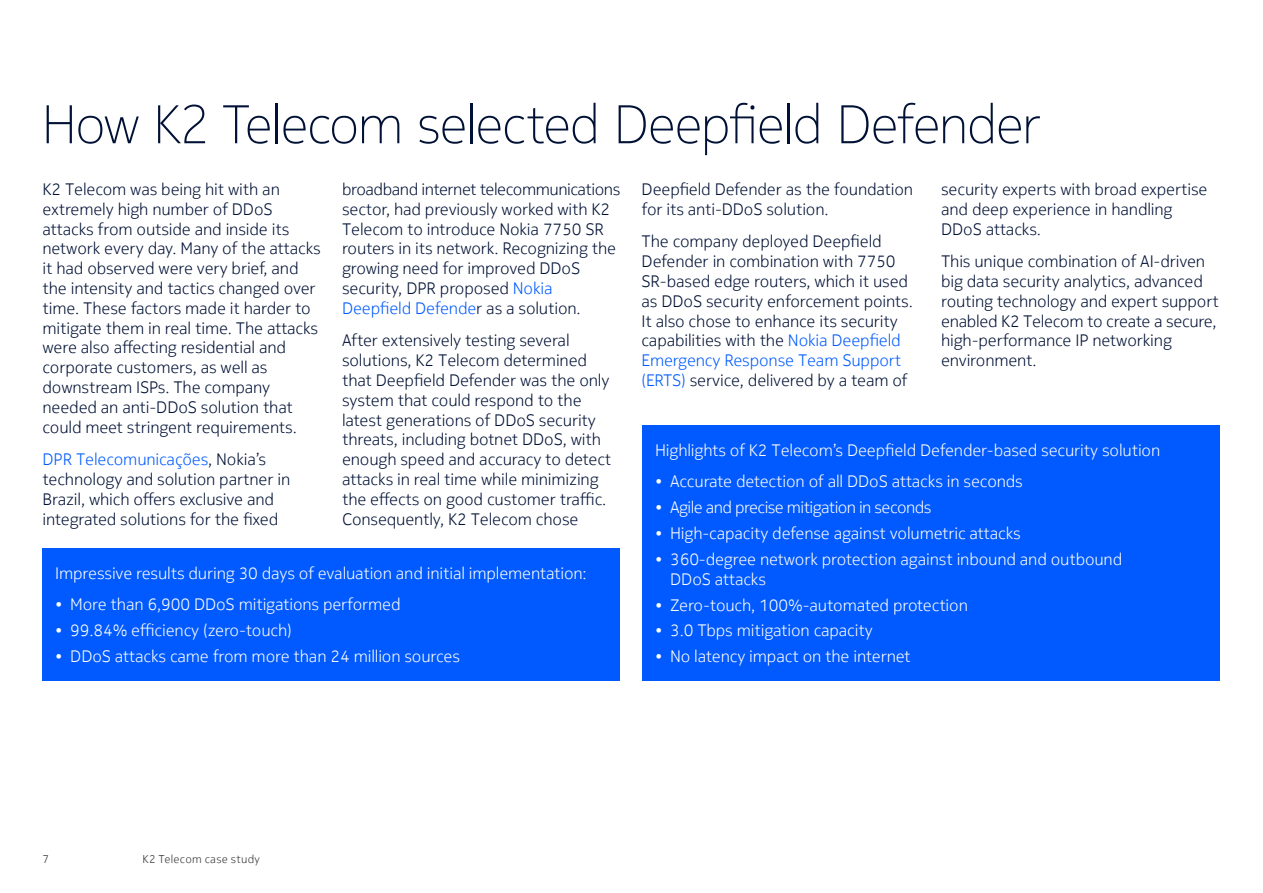
<style>
.page{position:relative;width:1263px;height:893px;background:#fff}
.page>*{position:absolute;margin:0;border:0;box-sizing:border-box;transform-origin:0 0}
.t1{font:200 54px "Nokia Pure Headline";letter-spacing:-.01em;color:#001135}
.t2{font:300 16.5px/19.8px "Nokia Pure Text";letter-spacing:-.01em;color:#001135}
.t3{font:300 16.5px/19.8px "Nokia Pure Text";letter-spacing:-.01em;color:#fff}
.t4{font:300 16.5px "Nokia Pure Text";letter-spacing:-.035em;color:#fff}
.t5{font:300 11.25px "Nokia Pure Text";letter-spacing:.025em;color:#333}
.s1{color:#005aff}
</style>
<div class="page">
<div style="left:43px;top:548px;width:577px;height:132px;background:#005aff"></div>
<div style="left:642px;top:425px;width:578px;height:255px;background:#005aff"></div>
<h1 class="t1" style="left:43px;top:91px;width:999px">How K2 Telecom selected Deepfield Defender</h1>
<p class="t2" style="left:43px;top:179px;width:280px">K2 Telecom was being hit with an extremely high number of DDoS attacks from outside and inside its network every day. Many of the attacks it had observed were very brief, and the intensity and tactics changed over time. These factors made it harder to mitigate them in real time. The attacks were also affecting residential and corporate customers, as well as downstream ISPs. The company needed an anti-DDoS solution that could meet stringent requirements.</p>
<p class="t2" style="left:43px;top:449px;width:249px"><span class="s1">DPR Telecomunicações</span>, Nokia’s technology and solution partner in Brazil, which offers exclusive and integrated solutions for the fixed</p>
<p class="t2" style="left:342px;top:179px;width:280px">broadband internet telecommunications sector, had previously worked with K2<br>Telecom to introduce Nokia 7750 SR routers in its network. Recognizing the growing need for improved DDoS security, DPR proposed <span class="s1">Nokia Deepfield Defende</span>r as a solution.</p>
<p class="t2" style="left:342px;top:331px;width:271px">After extensively testing several solutions, K2 Telecom determined that Deepfield Defender was the only system that could respond to the latest generations of DDoS security threats, including botnet DDoS, with enough speed and accuracy to detect attacks in real time while minimizing the effects on good customer traffic.<br>Consequently, K2 Telecom chose</p>
<p class="t3" style="left:55px;top:563px;width:533px">Impressive results during 30 days of evaluation and initial implementation:</p>
<p class="t3" style="left:55px;top:594px;width:347px">• More than 6,900 DDoS mitigations performed</p>
<p class="t3" style="left:55px;top:620px;width:238px">• 99.84% efficiency (zero-touch)</p>
<p class="t3" style="left:55px;top:646px;width:406px">• DDoS attacks came from more than 24 million sources</p>
<p class="t2" style="left:642px;top:179px;width:273px">Deepfield Defender as the foundation for its anti-DDoS solution.</p>
<p class="t2" style="left:642px;top:232px;width:273px">The company deployed Deepfield Defender in combination with 7750<br>SR-based edge routers, which it used as DDoS security enforcement points.<br>It also chose to enhance its security capabilities with the <span class="s1">Nokia Deepfield Emergency Response Team Support (ERTS)</span> service, delivered by a team of</p>
<p class="t2" style="left:941px;top:179px;width:268px">security experts with broad expertise and deep experience in handling<br>DDoS attacks.</p>
<p class="t2" style="left:941px;top:251px;width:279px">This unique combination of AI-driven big data security analytics, advanced routing technology and expert support enabled K2 Telecom to create a secure, high-performance IP networking environment.</p>
<p class="t3" style="left:655px;top:440px;width:507px">Highlights of K2 Telecom’s Deepfield Defender-based security solution</p>
<p class="t3" style="left:655px;top:472px;width:369px">• Accurate detection of all DDoS attacks in seconds</p>
<p class="t4" style="left:655px;top:497px;width:278px">• Agile and precise mitigation in seconds</p>
<p class="t3" style="left:655px;top:523px;width:367px">• High-capacity defense against volumetric attacks</p>
<p class="t3" style="left:670px;top:549px;width:454px;text-indent:-15px">• 360-degree network protection against inbound and outbound<br>DDoS attacks</p>
<p class="t3" style="left:655px;top:595px;width:314px">• Zero-touch, 100%-automated protection</p>
<p class="t3" style="left:655px;top:620px;width:219px">• 3.0 Tbps mitigation capacity</p>
<p class="t3" style="left:655px;top:646px;width:257px">• No latency impact on the internet</p>
<p class="t5" style="left:43px;top:852px;width:8px">7</p>
<p class="t5" style="left:142px;top:852px;width:119px">K2 Telecom case study</p>
</div>
